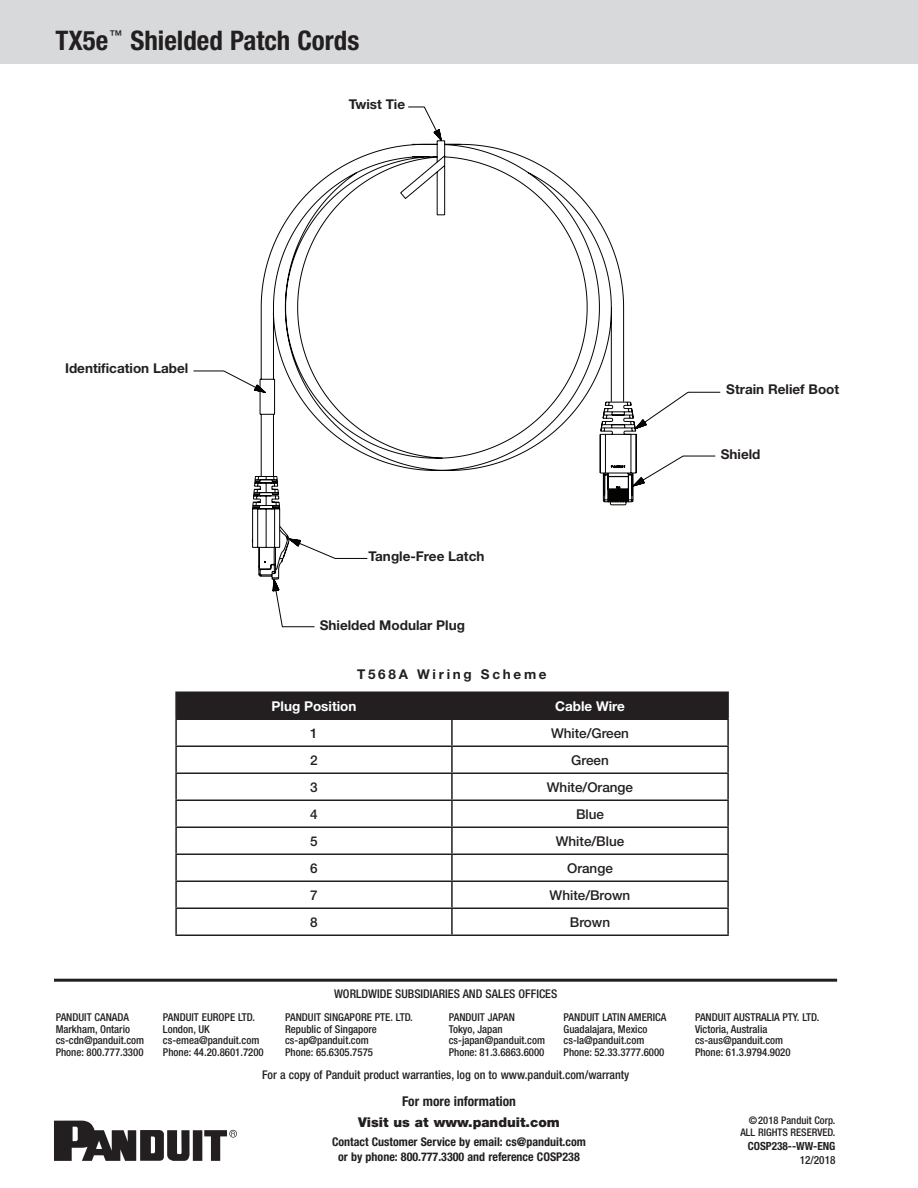
<style>
.page{position:relative;width:918px;height:1188px;background:#fff}
.page>*{position:absolute;margin:0;border:0;box-sizing:border-box;transform-origin:0 0}
.t1{font:700 condensed 27px "Helvetica Neue LT Std";color:#231f20}
.t2{font:700 13.5px "Helvetica Neue LT Std";color:#231f20}
.t3{font:500 13.5px "Helvetica Neue LT Std";color:#231f20}
.t4{font:900 13.5px "Helvetica Neue LT Std";color:#231f20}
.t5{font:700 13.5px "Helvetica Neue LT Std";color:#fff}
.t6{font:700 condensed 13.5px "Helvetica Neue LT Std";color:#231f20}
.t7{font:700 13.5px "Helvetica Neue LT Std";letter-spacing:.2em;color:#231f20}
.t8{font:500 condensed 12px "Helvetica Neue LT Std";color:#231f20}
.t9{font:700 condensed 12px/15px "Helvetica Neue LT Std";color:#231f20;text-align:center}
.t10{font:700 condensed 11.25px "Helvetica Neue LT Std";color:#231f20}
.t11{font:500 condensed 11.25px "Helvetica Neue LT Std";color:#231f20}
.t12{font:500 condensed 10.8px/11.6px "Helvetica Neue LT Std";color:#231f20}
.t13{font:500 condensed 10.5px/12px "Helvetica Neue LT Std";color:#231f20;text-align:right}
</style>
<div class="page">
<div style="left:0;top:0;width:918px;height:64px;background:#d8d9db"></div>
<hr style="left:54px;top:979px;width:783px;height:3px;background:#231f20">
<svg style="left:54px;top:1121px;width:183px;height:40px"></svg>
<svg style="left:259px;top:106px;width:461px;height:521px"></svg>
<svg style="left:251px;top:401px;width:386px;height:179px"></svg>
<svg style="left:193px;top:128px;width:250px;height:266px"></svg>
<div style="left:177px;top:693px;width:550px;height:25px;background:#231f20"></div>
<hr style="left:175px;top:692px;width:277px;height:1px;background:#231f20">
<hr style="left:175px;top:693px;width:2px;height:25px;background:#231f20">
<hr style="left:452px;top:692px;width:277px;height:1px;background:#231f20">
<hr style="left:451px;top:693px;width:2px;height:25px;background:#231f20">
<hr style="left:727px;top:693px;width:2px;height:25px;background:#231f20">
<hr style="left:175px;top:718px;width:277px;height:2px;background:#231f20">
<hr style="left:175px;top:720px;width:2px;height:26px;background:#231f20">
<hr style="left:452px;top:718px;width:277px;height:2px;background:#231f20">
<hr style="left:451px;top:720px;width:2px;height:26px;background:#231f20">
<hr style="left:727px;top:720px;width:2px;height:26px;background:#231f20">
<hr style="left:175px;top:746px;width:277px;height:1px;background:#231f20">
<hr style="left:175px;top:747px;width:2px;height:25px;background:#231f20">
<hr style="left:452px;top:746px;width:277px;height:1px;background:#231f20">
<hr style="left:451px;top:747px;width:2px;height:25px;background:#231f20">
<hr style="left:727px;top:747px;width:2px;height:25px;background:#231f20">
<hr style="left:175px;top:772px;width:277px;height:2px;background:#231f20">
<hr style="left:175px;top:774px;width:2px;height:26px;background:#231f20">
<hr style="left:452px;top:772px;width:277px;height:2px;background:#231f20">
<hr style="left:451px;top:774px;width:2px;height:26px;background:#231f20">
<hr style="left:727px;top:774px;width:2px;height:26px;background:#231f20">
<hr style="left:175px;top:800px;width:277px;height:1px;background:#231f20">
<hr style="left:175px;top:801px;width:2px;height:25px;background:#231f20">
<hr style="left:452px;top:800px;width:277px;height:1px;background:#231f20">
<hr style="left:451px;top:801px;width:2px;height:25px;background:#231f20">
<hr style="left:727px;top:801px;width:2px;height:25px;background:#231f20">
<hr style="left:175px;top:826px;width:277px;height:2px;background:#231f20">
<hr style="left:175px;top:828px;width:2px;height:26px;background:#231f20">
<hr style="left:452px;top:826px;width:277px;height:2px;background:#231f20">
<hr style="left:451px;top:828px;width:2px;height:26px;background:#231f20">
<hr style="left:727px;top:828px;width:2px;height:26px;background:#231f20">
<hr style="left:175px;top:854px;width:277px;height:1px;background:#231f20">
<hr style="left:175px;top:855px;width:2px;height:25px;background:#231f20">
<hr style="left:452px;top:854px;width:277px;height:1px;background:#231f20">
<hr style="left:451px;top:855px;width:2px;height:25px;background:#231f20">
<hr style="left:727px;top:855px;width:2px;height:25px;background:#231f20">
<hr style="left:175px;top:880px;width:277px;height:2px;background:#231f20">
<hr style="left:175px;top:882px;width:2px;height:26px;background:#231f20">
<hr style="left:452px;top:880px;width:277px;height:2px;background:#231f20">
<hr style="left:451px;top:882px;width:2px;height:26px;background:#231f20">
<hr style="left:727px;top:882px;width:2px;height:26px;background:#231f20">
<hr style="left:175px;top:908px;width:277px;height:1px;background:#231f20">
<hr style="left:175px;top:909px;width:2px;height:25px;background:#231f20">
<hr style="left:452px;top:908px;width:277px;height:1px;background:#231f20">
<hr style="left:451px;top:909px;width:2px;height:25px;background:#231f20">
<hr style="left:727px;top:909px;width:2px;height:25px;background:#231f20">
<hr style="left:175px;top:934px;width:277px;height:2px;background:#231f20">
<hr style="left:452px;top:934px;width:277px;height:2px;background:#231f20">
<h1 class="t1" style="left:56px;top:24px;width:305px">TX5e<sup>™</sup> Shielded Patch Cords</h1>
<p class="t2" style="left:349px;top:96px;width:58px">Twist Tie</p>
<p class="t2" style="left:65px;top:360px;width:125px">Identification Label</p>
<p class="t2" style="left:369px;top:548px;width:118px">Tangle-Free Latch</p>
<p class="t2" style="left:320px;top:617px;width:147px">Shielded Modular Plug</p>
<p class="t7" style="left:357px;top:666px;width:191px">T568A Wiring Scheme</p>
<p class="t5" style="left:272px;top:697px;width:86px">Plug Position</p>
<p class="t5" style="left:555px;top:697px;width:71px">Cable Wire</p>
<p class="t3" style="left:310px;top:725px;width:9px">1</p>
<p class="t3" style="left:551px;top:725px;width:80px">White/Green</p>
<p class="t3" style="left:310px;top:752px;width:9px">2</p>
<p class="t3" style="left:571px;top:752px;width:39px">Green</p>
<p class="t3" style="left:310px;top:779px;width:9px">3</p>
<p class="t3" style="left:547px;top:779px;width:88px">White/Orange</p>
<p class="t3" style="left:310px;top:806px;width:9px">4</p>
<p class="t3" style="left:576px;top:806px;width:30px">Blue</p>
<p class="t3" style="left:310px;top:833px;width:9px">5</p>
<p class="t3" style="left:556px;top:833px;width:70px">White/Blue</p>
<p class="t3" style="left:310px;top:860px;width:9px">6</p>
<p class="t3" style="left:567px;top:860px;width:47px">Orange</p>
<p class="t3" style="left:310px;top:887px;width:9px">7</p>
<p class="t3" style="left:550px;top:887px;width:82px">White/Brown</p>
<p class="t3" style="left:310px;top:914px;width:9px">8</p>
<p class="t3" style="left:570px;top:914px;width:42px">Brown</p>
<p class="t8" style="left:334px;top:986px;width:225px">WORLDWIDE SUBSIDIARIES AND SALES OFFICES</p>
<p class="t2" style="left:726px;top:381px;width:114px">Strain Relief Boot</p>
<p class="t2" style="left:721px;top:446px;width:41px">Shield</p>
<p class="t12" style="left:564px;top:1011px;width:104px">PANDUIT LATIN AMERICA<br>Guadalajara, Mexico cs-la@panduit.com<br>Phone: 52.33.3777.6000</p>
<p class="t12" style="left:285px;top:1011px;width:129px">PANDUIT SINGAPORE PTE. LTD.<br>Republic of Singapore cs-ap@panduit.com<br>Phone: 65.6305.7575</p>
<p class="t12" style="left:695px;top:1011px;width:126px">PANDUIT AUSTRALIA PTY. LTD.<br>Victoria, Australia cs-aus@panduit.com<br>Phone: 61.3.9794.9020</p>
<p class="t12" style="left:56px;top:1011px;width:90px">PANDUIT CANADA<br>Markham, Ontario cs-cdn@panduit.com<br>Phone: 800.777.3300</p>
<p class="t12" style="left:163px;top:1011px;width:102px">PANDUIT EUROPE LTD.<br>London, UK cs-emea@panduit.com<br>Phone: 44.20.8601.7200</p>
<p class="t12" style="left:449px;top:1011px;width:98px">PANDUIT JAPAN<br>Tokyo, Japan cs-japan@panduit.com<br>Phone: 81.3.6863.6000</p>
<p class="t8" style="left:262px;top:1068px;width:369px">For a copy of Panduit product warranties, log on to www.panduit.com/warranty</p>
<p class="t6" style="left:402px;top:1093px;width:115px">For more information</p>
<p class="t4" style="left:358px;top:1114px;width:203px">Visit us at www.panduit.com</p>
<p class="t9" style="left:332px;top:1134px;width:255px">Contact Customer Service by email: cs@panduit.com or by phone: 800.777.3300 and reference COSP238</p>
<p class="t13" style="left:741px;top:1114px;width:96px">©2018 Panduit Corp.<br>ALL RIGHTS RESERVED.</p>
<p class="t10" style="left:748px;top:1139px;width:89px">COSP238--WW-ENG</p>
<p class="t11" style="left:800px;top:1153px;width:37px">12/2018</p>
</div>
